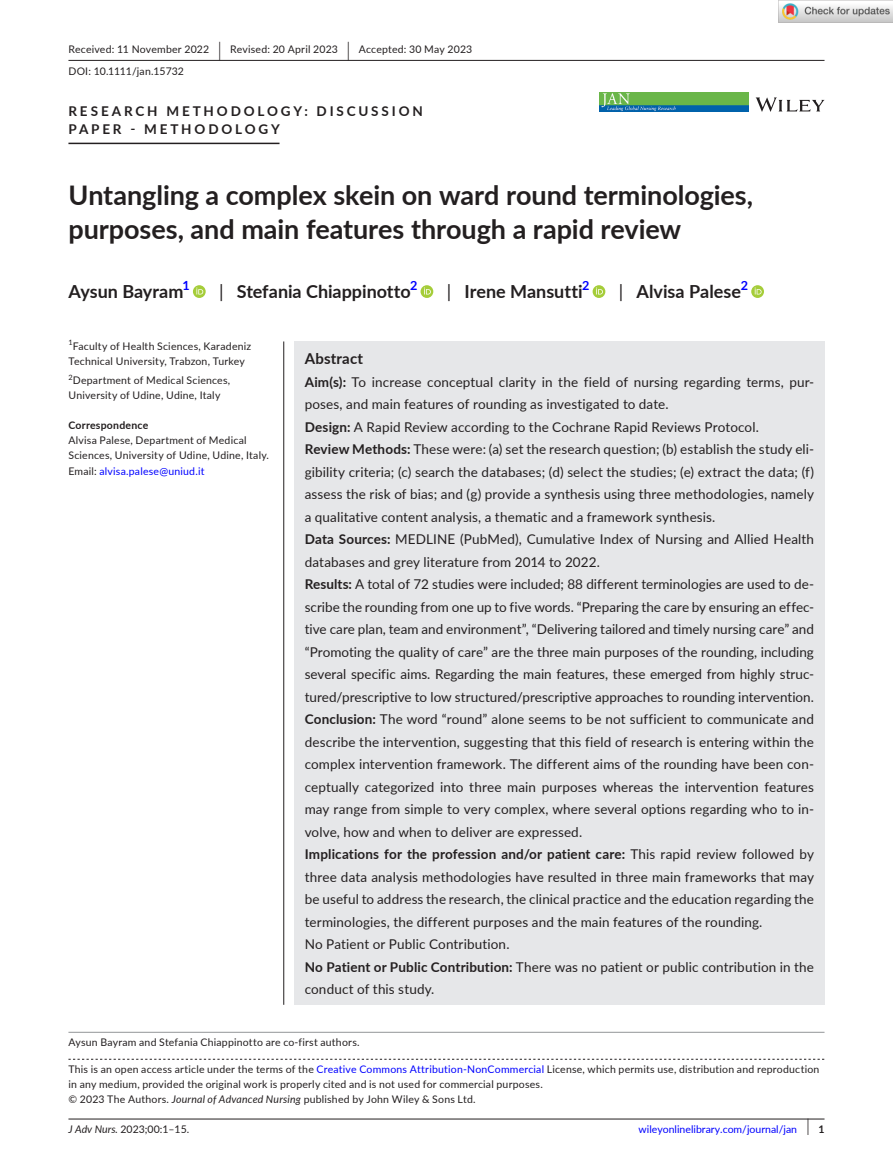
<style>
.page{position:relative;width:893px;height:1174px;background:#fff}
.page>*{position:absolute;margin:0;border:0;box-sizing:border-box;transform-origin:0 0}
.t1{font:700 27px/34.5px "Lato";letter-spacing:-.005em;color:#231f20}
.t2{font:700 18px "Lato";color:#231f20}
.t3{font:700 15px "Lato";letter-spacing:.015em;color:#231f20}
.t4{font:13.5px/22.5px "Lato";letter-spacing:.01em;color:#231f20}
.t5{font:700 13.5px/18px "Lato";letter-spacing:.215em;color:#231f20}
.t6{font:700 12.6px "Lato";color:#00f}
.t7{font:10.5px/15px "Lato";letter-spacing:.02em;color:#231f20}
.t8{font:10.5px "Lato";color:#00f}
.t9{font:700 10.5px "Lato";letter-spacing:.02em;color:#231f20}
.t10{font:7.35px "Lato";color:#231f20}
.s1{font-size:19.65px}
.s2{font-weight:400}
.s3{color:#00f}
.s4{font-weight:700}
.s5{font-style:italic}
.s6{font-size:17.4px;color:#231f20}
.s7{font-weight:700;color:#231f20}
</style>
<div class="page">
<hr style="left:68px;top:1118px;width:756px;height:1px;background:#231f20">
<svg style="left:756px;top:97px;width:68px;height:15px"></svg>
<img style="left:599px;top:92px;width:149px;height:20px">
<hr style="left:68px;top:60px;width:756px;height:1px;background:#231f20">
<hr style="left:68px;top:143px;width:212px;height:1px;background:#231f20">
<svg style="left:193px;top:285px;width:13px;height:13px"></svg>
<svg style="left:196px;top:287px;width:7px;height:7px"></svg>
<svg style="left:421px;top:285px;width:12px;height:13px"></svg>
<svg style="left:424px;top:287px;width:7px;height:7px"></svg>
<svg style="left:593px;top:285px;width:12px;height:13px"></svg>
<svg style="left:596px;top:287px;width:7px;height:7px"></svg>
<svg style="left:751px;top:285px;width:13px;height:13px"></svg>
<svg style="left:755px;top:287px;width:7px;height:7px"></svg>
<svg style="left:68px;top:1058px;width:756px;height:1px"></svg>
<div style="left:294px;top:341px;width:530px;height:663px;background:#e6e7e9"></div>
<hr style="left:283px;top:341px;width:1px;height:663px;background:#231f20">
<hr style="left:68px;top:1032px;width:756px;height:1px;background:#939598">
<img style="left:779px;top:0;width:114px;height:23px">
<p class="t7" style="left:68px;top:38px;width:405px;line-height:21.8px">Received: 11 November 2022 <span class="s1">|</span> Revised: 20 April 2023 <span class="s1">|</span> Accepted: 30 May 2023<br>DOI: 10.1111/jan.15732</p>
<p class="t5" style="left:68px;top:102px;width:356px">RESEARCH METHODOLOGY: DISCUSSION<br>PAPER - METHODOLOGY</p>
<h1 class="t1" style="left:68px;top:177px;width:686px">Untangling a complex skein on ward round terminologies, purposes, and main features through a rapid review</h1>
<h2 class="t2" style="left:68px;top:278px;width:117px">Aysun Bayram</h2>
<p class="t6" style="left:183px;top:276px;width:9px">1</p>
<h2 class="t2" style="left:219px;top:278px;width:193px"><span class="s2">|</span> Stefania Chiappinotto</h2>
<p class="t6" style="left:410px;top:276px;width:9px">2</p>
<h2 class="t2" style="left:447px;top:278px;width:137px"><span class="s2">|</span> Irene Mansutti</h2>
<p class="t6" style="left:582px;top:276px;width:9px">2</p>
<h2 class="t2" style="left:619px;top:278px;width:124px"><span class="s2">|</span> Alvisa Palese</h2>
<p class="t6" style="left:741px;top:276px;width:9px">2</p>
<p class="t10" style="left:68px;top:337px;width:6px">1</p>
<p class="t7" style="left:68px;top:338px;width:184px;text-align:center">Faculty of Health Sciences, Karadeniz<br>Technical University, Trabzon, Turkey</p>
<p class="t10" style="left:68px;top:372px;width:6px">2</p>
<p class="t7" style="left:68px;top:373px;width:163px;text-indent:4px">Department of Medical Sciences,<br>University of Udine, Udine, Italy</p>
<p class="t9" style="left:68px;top:418px;width:81px">Correspondence</p>
<p class="t7" style="left:68px;top:433px;width:202px">Alvisa Palese, Department of Medical<br>Sciences, University of Udine, Udine, Italy.<br>Email: <span class="s3">alvisa.palese@uniud.it</span></p>
<p class="t3" style="left:305px;top:347px;width:60px">Abstract</p>
<p class="t4" style="left:305px;top:370px;width:511px"><span class="s4">Aim(s):</span> To increase conceptual clarity in the field of nursing regarding terms, pur&shy;poses, and main features of rounding as investigated to date.<br><span class="s4">Design:</span> A Rapid Review according to the Cochrane Rapid Reviews Protocol.<br><span class="s4">Review Methods:</span> These were: (a) set the research question; (b) establish the study eli&shy;gibility criteria; (c) search the databases; (d) select the studies; (e) extract the data; (f) assess the risk of bias; and (g) provide a synthesis using three methodologies, namely a qualitative content analysis, a thematic and a framework synthesis.<br><span class="s4">Data Sources:</span> MEDLINE (PubMed), Cumulative Index of Nursing and Allied Health databases and grey literature from 2014 to 2022.<br><span class="s4">Results:</span> A total of 72 studies were included; 88 different terminologies are used to de&shy;scribe the rounding from one up to five words. “Preparing the care by ensuring an effec&shy;tive care plan, team and environment”, “Delivering tailored and timely nursing care” and “Promoting the quality of care” are the three main purposes of the rounding, including several specific aims. Regarding the main features, these emerged from highly struc&shy;tured/prescriptive to low structured/prescriptive approaches to rounding intervention.<br><span class="s4">Conclusion:</span> The word “round” alone seems to be not sufficient to communicate and describe the intervention, suggesting that this field of research is entering within the complex intervention framework. The different aims of the rounding have been con&shy;ceptually categorized into three main purposes whereas the intervention features may range from simple to very complex, where several options regarding who to in&shy;volve, how and when to deliver are expressed.<br><span class="s4">Implications for the profession and/or patient care:</span> This rapid review followed by three data analysis methodologies have resulted in three main frameworks that may be useful to address the research, the clinical practice and the education regarding the terminologies, the different purposes and the main features of the rounding.<br>No Patient or Public Contribution.<br><span class="s4">No Patient or Public Contribution:</span> There was no patient or public contribution in the conduct of this study.</p>
<p class="t7" style="left:68px;top:1034px;width:293px">Aysun Bayram and Stefania Chiappinotto are co-first authors.</p>
<p class="t7" style="left:68px;top:1061px;width:752px">This is an open access article under the terms of the <span class="s3">Creative Commons Attribution-NonCommercial</span> License, which permits use, distribution and reproduction in any medium, provided the original work is properly cited and is not used for commercial purposes.<br>© 2023 The Authors. <span class="s5">Journal of Advanced Nursing</span> published by John Wiley &amp; Sons Ltd.</p>
<p class="t7" style="left:68px;top:1121px;width:122px"><span class="s5">J Adv Nurs.</span> 2023;00:1–15.</p>
<p class="t8" style="left:639px;top:1121px;width:187px">wileyonlinelibrary.com/journal/jan <span class="s6">|</span> <span class="s7">1</span></p>
</div>
